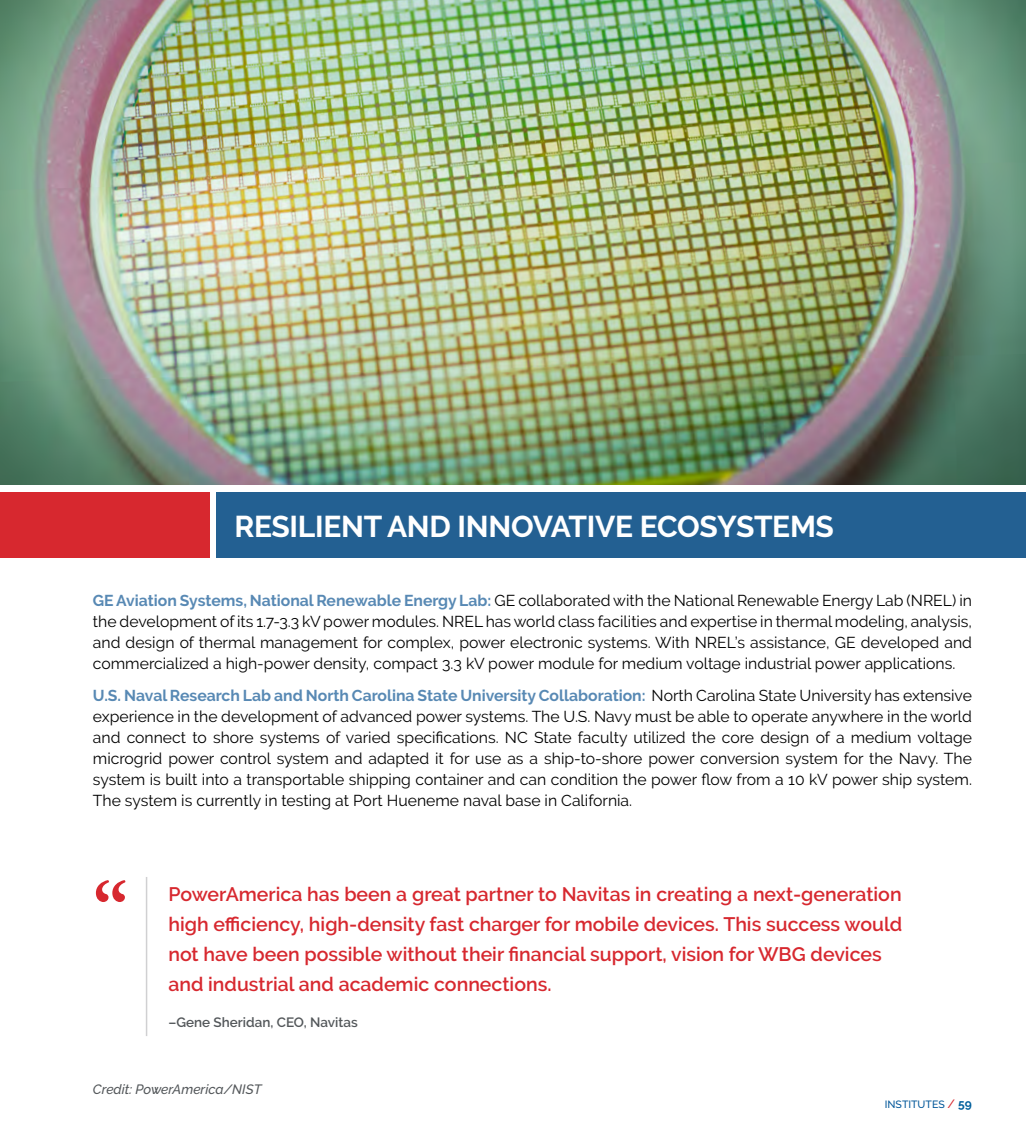
<style>
.page{position:relative;width:1026px;height:1134px;background:#fff}
.page>*{position:absolute;margin:0;border:0;box-sizing:border-box;transform-origin:0 0}
._3__Body_Text{font:700 75px "Adobe Garamond Pro";color:#d7282f}
._1__Header{font:700 30px "Raleway";letter-spacing:-.01em;color:#fff}
.B__Institute_Quote{font:600 19.5px/30px "Raleway";color:#d7282f}
._3__Body_Text-2{font:15.75px/21px "Raleway";color:#000;text-align:justify}
.B__Institute_Author{font:600 13.5px "Raleway";color:#53575a}
._4__Caption{font:italic 500 13.5px "Raleway";color:#53575a}
.t1{font:500 10.5px "Raleway";color:#005699}
.s1{font-weight:700;color:#5889b4}
.s2{font-size:12px;color:#d7282f}
.s3{font-weight:700;font-size:12px;color:#005f9c}
</style>
<div class="page">
<div style="left:217px;top:492px;width:809px;height:65px;background:#236092"></div>
<div style="left:0;top:492px;width:209px;height:65px;background:#d7282f"></div>
<img style="left:0;top:0;width:1026px;height:484px">
<hr style="left:146px;top:877px;width:1px;height:159px;background:#d0d0d2">
<p class="_1__Header" style="left:235px;top:509px;width:601px">RESILIENT AND INNOVATIVE ECOSYSTEMS</p>
<p class="_3__Body_Text-2" style="left:93px;top:590px;width:881px"><span class="s1">GE Aviation Systems, National Renewable Energy Lab:</span> GE collaborated with the National Renewable Energy Lab (NREL) in the development of its 1.7-3.3 kV power modules. NREL has world class facilities and expertise in thermal modeling, analysis, and design of thermal management for complex, power electronic systems. With NREL’s assistance, GE developed and commercialized a high-power density, compact 3.3 kV power module for medium voltage industrial power applications.</p>
<p class="_3__Body_Text-2" style="left:93px;top:685px;width:881px"><span class="s1">U.S. Naval Research Lab and North Carolina State University Collaboration:</span> North Carolina State University has extensive experience in the development of advanced power systems. The U.S. Navy must be able to operate anywhere in the world and connect to shore systems of varied specifications. NC State faculty utilized the core design of a medium voltage microgrid power control system and adapted it for use as a ship-to-shore power conversion system for the Navy. The system is built into a transportable shipping container and can condition the power flow from a 10 kV power ship system.<br>The system is currently in testing at Port Hueneme naval base in California.</p>
<p class="_3__Body_Text" style="left:93px;top:866px;width:37px">“</p>
<p class="B__Institute_Quote" style="left:168px;top:879px;width:735px">PowerAmerica has been a great partner to Navitas in creating a next-generation high efficiency, high-density fast charger for mobile devices. This success would not have been possible without their financial support, vision for WBG devices and industrial and academic connections.</p>
<p class="B__Institute_Author" style="left:168px;top:1015px;width:191px">–Gene Sheridan, CEO, Navitas</p>
<p class="_4__Caption" style="left:93px;top:1082px;width:170px">Credit: PowerAmerica/NIST</p>
<p class="t1" style="left:885px;top:1098px;width:89px">INSTITUTES <span class="s2">/</span> <span class="s3">59</span></p>
</div>
